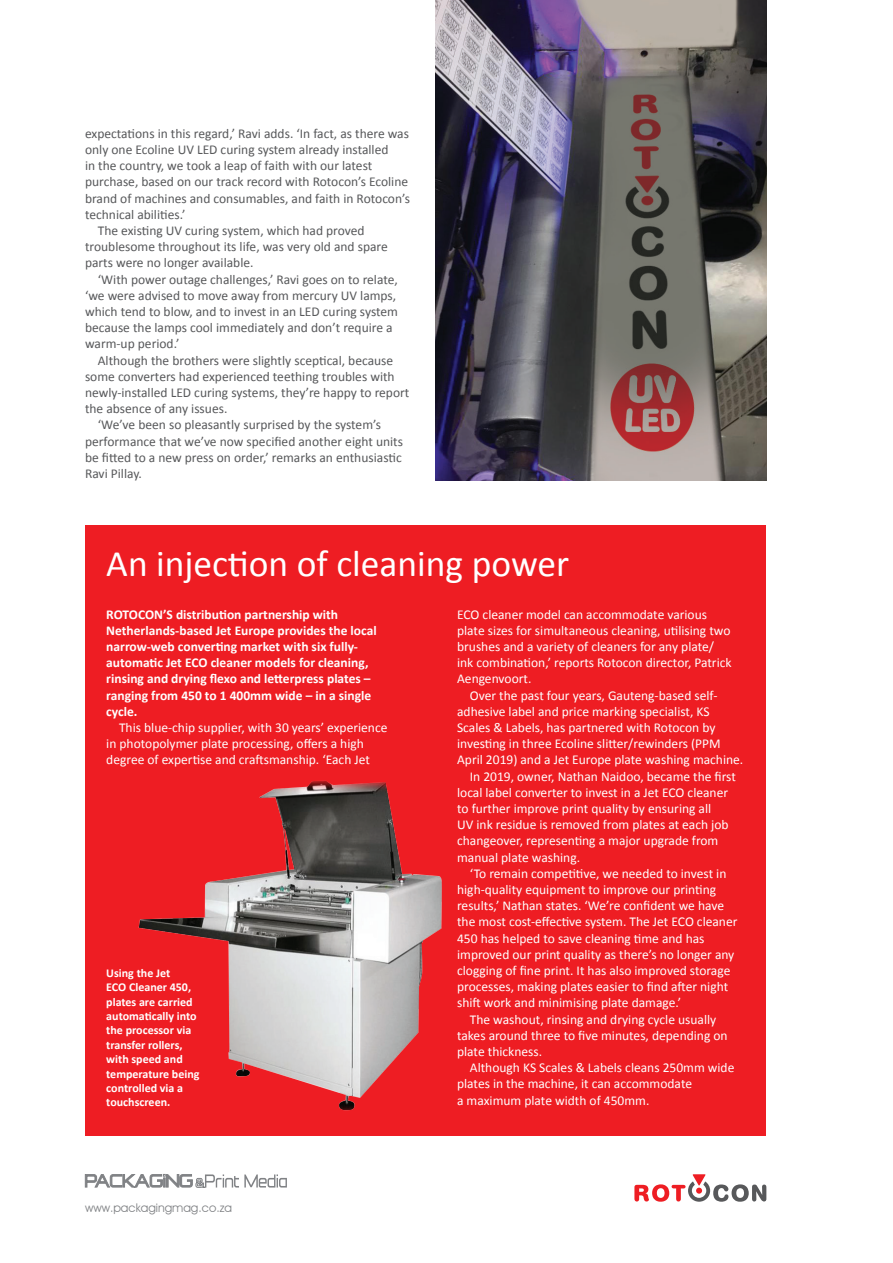
<style>
.page{position:relative;width:893px;height:1263px;background:#fff}
.page>*{position:absolute;margin:0;border:0;box-sizing:border-box;transform-origin:0 0}
.t1{font:37.5px "Calibri";color:#fff}
.t2{font:13.5px/16.2px "Calibri";color:#fff}
.t3{font:13.5px "Calibri";color:#57585a}
.t4{font:700 13.5px/16.2px "Calibri";color:#fff}
.t5{font:700 12px/14.4px "Calibri";color:#fff}
.t6{font:12px "Avant Garde IT Cby BT";color:#808285}
</style>
<div class="page">
<svg style="left:85px;top:1174px;width:202px;height:14px"></svg>
<svg style="left:634px;top:1174px;width:132px;height:28px"></svg>
<div style="left:85px;top:525px;width:680px;height:610px;background:#ee1d23"></div>
<img style="left:436px;top:0;width:330px;height:480px">
<img style="left:138px;top:781px;width:304px;height:330px">
<p class="t3" style="left:85px;top:125px;width:325px">expectations in this regard,’ Ravi adds. ‘In fact, as there was</p>
<p class="t3" style="left:85px;top:141px;width:305px">only one Ecoline UV LED curing system already installed</p>
<p class="t3" style="left:85px;top:157px;width:289px">in the country, we took a leap of faith with our latest</p>
<p class="t3" style="left:85px;top:173px;width:325px">purchase, based on our track record with Rotocon’s Ecoline</p>
<p class="t3" style="left:85px;top:189px;width:326px">brand of machines and consumables, and faith in Rotocon’s</p>
<p class="t3" style="left:85px;top:206px;width:102px">technical abilities.’</p>
<p class="t3" style="left:98px;top:222px;width:268px">The existing UV curing system, which had proved</p>
<p class="t3" style="left:85px;top:238px;width:304px">troublesome throughout its life, was very old and spare</p>
<p class="t3" style="left:85px;top:254px;width:170px">parts were no longer available.</p>
<p class="t3" style="left:98px;top:270px;width:302px">‘With power outage challenges,’ Ravi goes on to relate,</p>
<p class="t3" style="left:85px;top:287px;width:313px">‘we were advised to move away from mercury UV lamps,</p>
<p class="t3" style="left:85px;top:303px;width:314px">which tend to blow, and to invest in an LED curing system</p>
<p class="t3" style="left:85px;top:319px;width:309px">because the lamps cool immediately and don’t require a</p>
<p class="t3" style="left:85px;top:335px;width:96px">warm-up period.’</p>
<p class="t3" style="left:98px;top:351px;width:297px">Although the brothers were slightly sceptical, because</p>
<p class="t3" style="left:85px;top:368px;width:311px">some converters had experienced teething troubles with</p>
<p class="t3" style="left:85px;top:384px;width:326px">newly-installed LED curing systems, they’re happy to report</p>
<p class="t3" style="left:85px;top:400px;width:144px">the absence of any issues.</p>
<p class="t3" style="left:98px;top:416px;width:285px">‘We’ve been so pleasantly surprised by the system’s</p>
<p class="t3" style="left:85px;top:432px;width:320px">performance that we’ve now specified another eight units</p>
<p class="t3" style="left:85px;top:449px;width:318px">be fitted to a new press on order,’ remarks an enthusiastic</p>
<p class="t3" style="left:85px;top:465px;width:58px">Ravi Pillay.</p>
<h1 class="t1" style="left:106px;top:539px;width:465px">An injection of cleaning power</h1>
<p class="t4" style="left:106px;top:606px;width:272px">ROTOCON’S distribution partnership with Netherlands-based Jet Europe provides the local narrow-web converting market with six fully&shy;automatic Jet ECO cleaner models for cleaning, rinsing and drying flexo and letterpress plates – ranging from 450 to 1 400mm wide – in a single cycle.</p>
<p class="t2" style="left:106px;top:719px;width:283px;text-indent:13px">This blue-chip supplier, with 30 years’ experience in photopolymer plate processing, offers a high degree of expertise and craftsmanship. ‘Each Jet</p>
<p class="t5" style="left:106px;top:965px;width:95px">Using the Jet<br>ECO Cleaner 450, plates are carried automatically into the processor via transfer rollers, with speed and temperature being controlled via a touchscreen.</p>
<p class="t6" style="left:85px;top:1201px;width:149px">www.packagingmag.co.za</p>
<p class="t2" style="left:457px;top:606px;width:276px">ECO cleaner model can accommodate various plate sizes for simultaneous cleaning, utilising two brushes and a variety of cleaners for any plate/ ink combination,’ reports Rotocon director, Patrick Aengenvoort.</p>
<p class="t2" style="left:470px;top:687px;width:249px">Over the past four years, Gauteng-based self-</p>
<p class="t2" style="left:457px;top:703px;width:254px">adhesive label and price marking specialist, KS</p>
<p class="t2" style="left:457px;top:719px;width:260px">Scales &amp; Labels, has partnered with Rotocon by</p>
<p class="t2" style="left:457px;top:736px;width:265px">investing in three Ecoline slitter/rewinders (PPM</p>
<p class="t2" style="left:457px;top:752px;width:288px">April 2019) and a Jet Europe plate washing machine.</p>
<p class="t2" style="left:470px;top:768px;width:267px">In 2019, owner, Nathan Naidoo, became the first</p>
<p class="t2" style="left:457px;top:784px;width:272px">local label converter to invest in a Jet ECO cleaner</p>
<p class="t2" style="left:457px;top:800px;width:256px">to further improve print quality by ensuring all</p>
<p class="t2" style="left:457px;top:817px;width:273px">UV ink residue is removed from plates at each job</p>
<p class="t2" style="left:457px;top:833px;width:263px">changeover, representing a major upgrade from</p>
<p class="t2" style="left:457px;top:849px;width:125px">manual plate washing.</p>
<p class="t2" style="left:470px;top:865px;width:258px">‘To remain competitive, we needed to invest in</p>
<p class="t2" style="left:457px;top:881px;width:261px">high-quality equipment to improve our printing</p>
<p class="t2" style="left:457px;top:898px;width:268px">results,’ Nathan states. ‘We’re confident we have</p>
<p class="t2" style="left:457px;top:914px;width:282px">the most cost-effective system. The Jet ECO cleaner</p>
<p class="t2" style="left:457px;top:930px;width:249px">450 has helped to save cleaning time and has</p>
<p class="t2" style="left:457px;top:946px;width:279px">improved our print quality as there’s no longer any</p>
<p class="t2" style="left:457px;top:962px;width:275px">clogging of fine print. It has also improved storage</p>
<p class="t2" style="left:457px;top:979px;width:273px">processes, making plates easier to find after night</p>
<p class="t2" style="left:457px;top:995px;width:226px">shift work and minimising plate damage.’</p>
<p class="t2" style="left:470px;top:1011px;width:248px">The washout, rinsing and drying cycle usually</p>
<p class="t2" style="left:457px;top:1027px;width:272px">takes around three to five minutes, depending on</p>
<p class="t2" style="left:457px;top:1043px;width:87px">plate thickness.</p>
<p class="t2" style="left:470px;top:1060px;width:266px">Although KS Scales &amp; Labels cleans 250mm wide</p>
<p class="t2" style="left:457px;top:1076px;width:236px">plates in the machine, it can accommodate</p>
<p class="t2" style="left:457px;top:1092px;width:194px">a maximum plate width of 450mm.</p>
</div>
